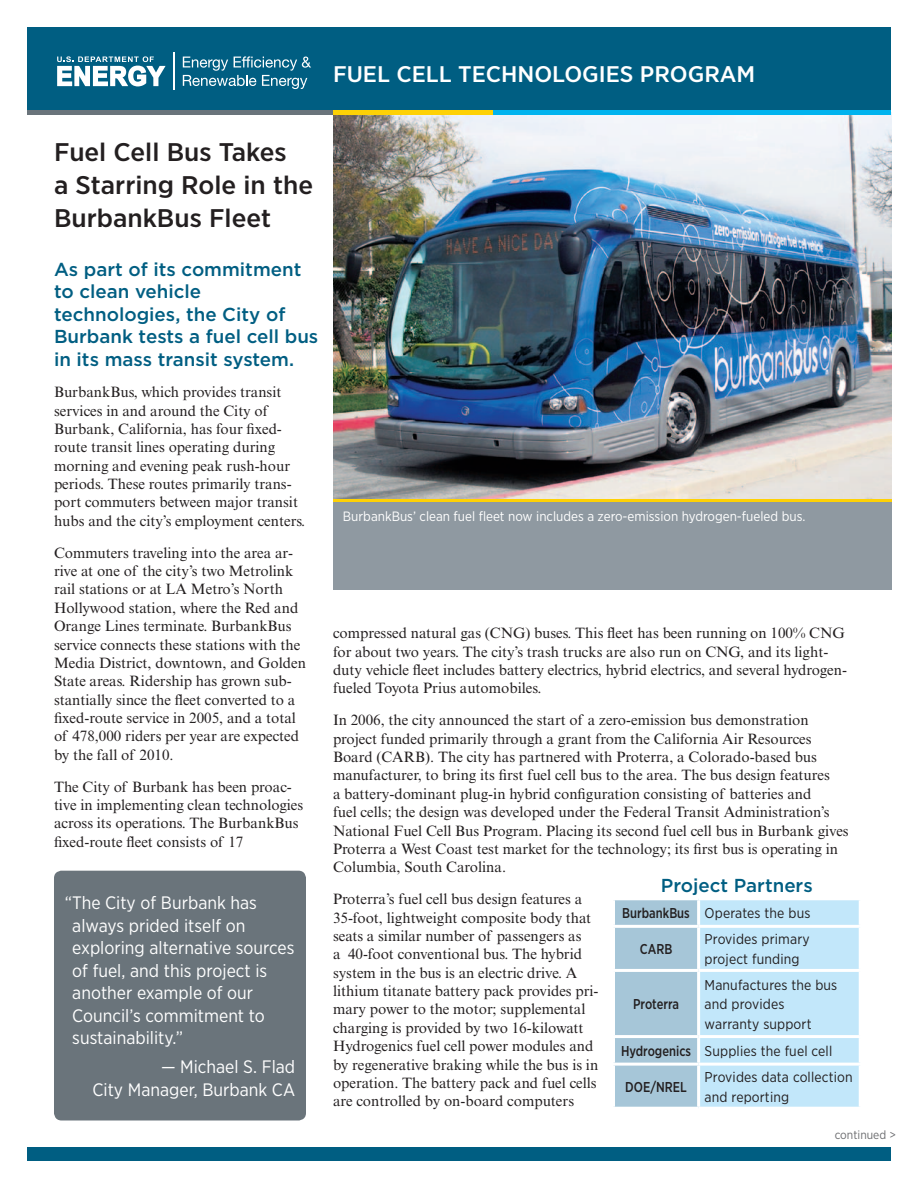
<style>
.page{position:relative;width:918px;height:1188px;background:#fff}
.page>*{position:absolute;margin:0;border:0;box-sizing:border-box;transform-origin:0 0}
.t1{font:500 25.5px/33px "Gotham Narrow";color:#231f20;scale:1.1 1}
.t2{font:500 22.65px "Gotham Narrow";color:#fff;scale:1.1 1}
.t3{font:500 18.75px/22.5px "Gotham";color:#005e82}
.t4{font:18px/22.5px "Gotham Narrow";color:#fff}
.t5{font:15px/18.3px "Times New Roman MT Std";color:#231f20}
.t6{font:14.25px/19.5px "Gotham Narrow";letter-spacing:.01em;color:#231f20}
.t7{font:500 14.25px "Gotham Narrow";color:#231f20;scale:.9 1}
.t8{font:13.5px "Gotham Narrow";color:#fff}
.t9{font:12px "Gotham Narrow";color:#6c6d70}
.s1{font-weight:500}
</style>
<div class="page">
<img style="left:333px;top:115px;width:558px;height:384px">
<div style="left:333px;top:500px;width:558px;height:90px;background:#8f99a1"></div>
<hr style="left:333px;top:499px;width:558px;height:3px;background:#fed105">
<div style="left:27px;top:27px;width:864px;height:84px;background:#005e82"></div>
<div style="left:27px;top:110px;width:311px;height:5px;background:#6a747b"></div>
<div style="left:333px;top:110px;width:161px;height:5px;background:#fed105"></div>
<div style="left:494px;top:110px;width:397px;height:5px;background:#00b3ee"></div>
<svg style="left:57px;top:56px;width:109px;height:30px"></svg>
<hr style="left:174px;top:53px;width:1px;height:37px;background:#fff">
<svg style="left:183px;top:56px;width:128px;height:33px"></svg>
<div style="left:27px;top:1148px;width:864px;height:13px;background:#005e82"></div>
<div style="left:54px;top:871px;width:252px;height:249px;background:#6a747b;border-radius:8px"></div>
<svg style="left:615px;top:900px;width:244px;height:207px;background:#b8dcee"></svg>
<hr style="left:612px;top:925px;width:87px;height:3px;background:#fff">
<hr style="left:612px;top:969px;width:87px;height:3px;background:#fff">
<hr style="left:612px;top:1035px;width:87px;height:3px;background:#fff">
<hr style="left:697px;top:1038px;width:3px;height:25px;background:#fff">
<hr style="left:612px;top:1063px;width:87px;height:3px;background:#fff">
<hr style="left:699px;top:1063px;width:163px;height:3px;background:#fff">
<hr style="left:697px;top:1066px;width:3px;height:41px;background:#fff">
<hr style="left:697px;top:900px;width:3px;height:25px;background:#fff">
<hr style="left:699px;top:925px;width:163px;height:3px;background:#fff">
<hr style="left:697px;top:928px;width:3px;height:41px;background:#fff">
<hr style="left:699px;top:969px;width:163px;height:3px;background:#fff">
<hr style="left:697px;top:972px;width:3px;height:63px;background:#fff">
<hr style="left:699px;top:1035px;width:163px;height:3px;background:#fff">
<h2 class="t2" style="left:333px;top:59px;width:385px">fuel cell technologies program</h2>
<h1 class="t1" style="left:54px;top:135px;width:237px">Fuel Cell Bus Takes<br>a Starring Role in the<br>BurbankBus Fleet</h1>
<p class="t3" style="left:54px;top:258px;width:266px">As part of its commitment to clean vehicle technologies, the City of<br>Burbank tests a fuel cell bus in its mass transit system.</p>
<p class="t5" style="left:54px;top:383px;width:253px">BurbankBus, which provides transit services in and around the City of Burbank, California, has four fixed&shy;route transit lines operating during morning and evening peak rush-hour periods. These routes primarily trans&shy;port commuters between major transit hubs and the city’s employment centers.</p>
<p class="t5" style="left:54px;top:543px;width:254px">Commuters traveling into the area ar&shy;rive at one of the city’s two Metrolink rail stations or at LA Metro’s North Hollywood station, where the Red and Orange Lines terminate. BurbankBus service connects these stations with the Media District, downtown, and Golden State areas. Ridership has grown sub&shy;stantially since the fleet converted to a fixed-route service in 2005, and a total of 478,000 riders per year are expected by the fall of 2010.</p>
<p class="t5" style="left:54px;top:777px;width:251px">The City of Burbank has been proac&shy;tive in implementing clean technologies across its operations. The BurbankBus fixed-route fleet consists of 17</p>
<p class="t4" style="left:72px;top:891px;width:224px;text-indent:-8px">“The City of Burbank has always prided itself on exploring alternative sources of fuel, and this project is another example of our<br>Council’s commitment to sustainability.”</p>
<p class="t4" style="left:93px;top:1056px;width:204px;text-align:right">— Michael S. Flad<br>City Manager, Burbank CA</p>
<p class="t8" style="left:343px;top:508px;width:464px">BurbankBus’ clean fuel fleet now includes a zero-emission hydrogen-fueled bus.</p>
<p class="t5" style="left:333px;top:624px;width:516px">compressed natural gas (CNG) buses. This fleet has been running on 100% CNG for about two years. The city’s trash trucks are also run on CNG, and its light&shy;duty vehicle fleet includes battery electrics, hybrid electrics, and several hydrogen&shy;fueled Toyota Prius automobiles.</p>
<p class="t5" style="left:333px;top:711px;width:517px">In 2006, the city announced the start of a zero-emission bus demonstration project funded primarily through a grant from the California Air Resources Board (CARB). The city has partnered with Proterra, a Colorado-based bus manufacturer, to bring its first fuel cell bus to the area. The bus design features<br>a battery-dominant plug-in hybrid configuration consisting of batteries and<br>fuel cells; the design was developed under the Federal Transit Administration’s National Fuel Cell Bus Program. Placing its second fuel cell bus in Burbank gives Proterra a West Coast test market for the technology; its first bus is operating in Columbia, South Carolina.</p>
<p class="t5" style="left:333px;top:890px;width:267px">Proterra’s fuel cell bus design features a 35-foot, lightweight composite body that seats a similar number of passengers as<br>a 40-foot conventional bus. The hybrid system in the bus is an electric drive. A lithium titanate battery pack provides pri&shy;mary power to the motor; supplemental charging is provided by two 16-kilowatt Hydrogenics fuel cell power modules and by regenerative braking while the bus is in operation. The battery pack and fuel cells are controlled by on-board computers</p>
<p class="t3" style="left:661px;top:874px;width:153px">Project Partners</p>
<p class="t6" style="left:622px;top:903px;width:190px"><span class="s1">BurbankBus</span> Operates the bus</p>
<p class="t7" style="left:640px;top:940px;width:38px">CARB</p>
<p class="t6" style="left:705px;top:929px;width:107px">Provides primary project funding</p>
<p class="t7" style="left:633px;top:995px;width:52px">Proterra</p>
<p class="t6" style="left:705px;top:975px;width:134px">Manufactures the bus and provides warranty support</p>
<p class="t6" style="left:621px;top:1041px;width:213px"><span class="s1">Hydrogenics</span> Supplies the fuel cell</p>
<p class="t7" style="left:625px;top:1078px;width:61px">DOE/NREL</p>
<p class="t6" style="left:705px;top:1067px;width:150px">Provides data collection and reporting</p>
<p class="t9" style="left:835px;top:1128px;width:63px">continued &gt;</p>
</div>
